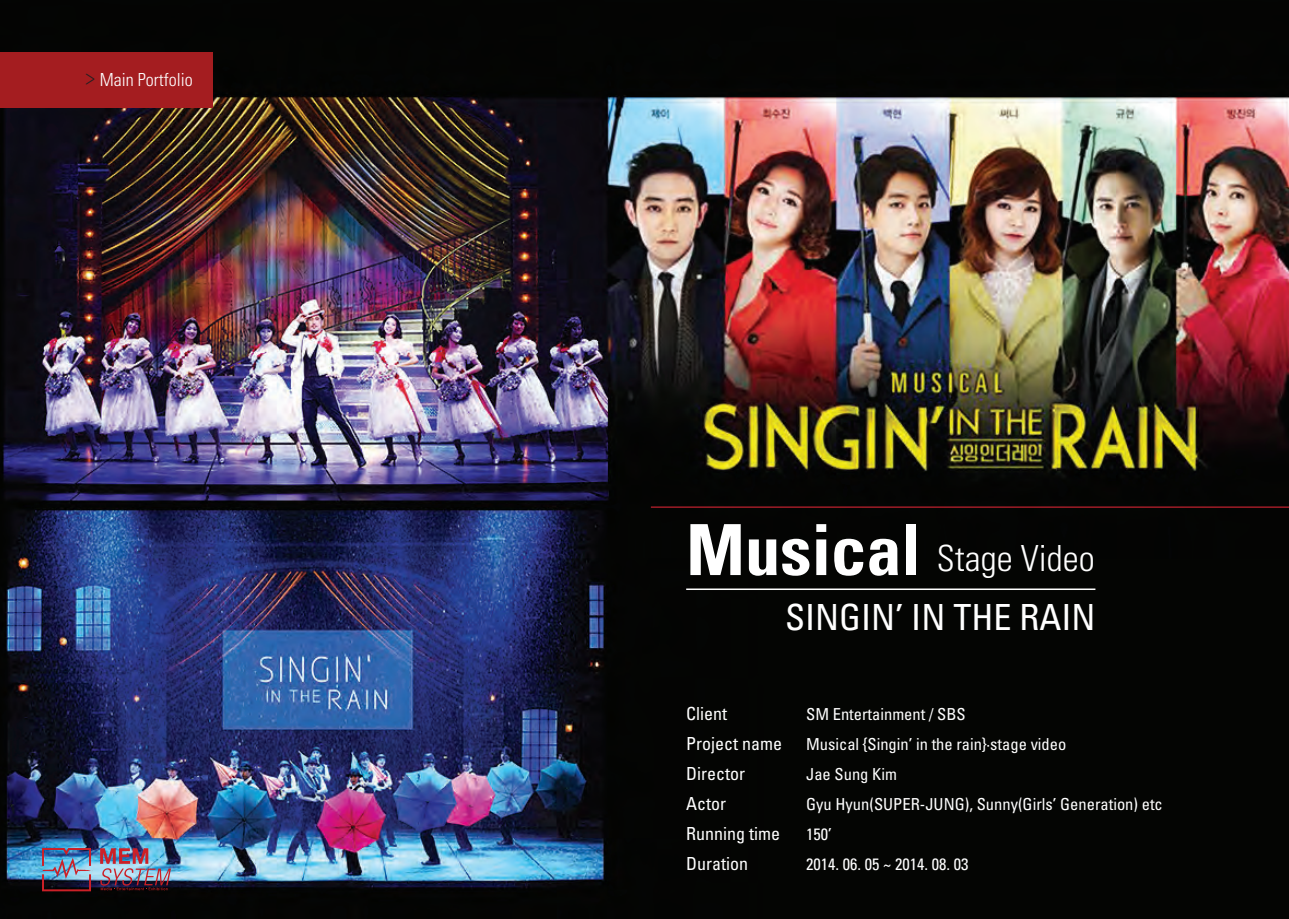
<style>
.page{position:relative;width:1289px;height:919px;background:#fff}
.page>*{position:absolute;margin:0;border:0;box-sizing:border-box;transform-origin:0 0}
.t1{font:condensed 36px/59.1px "Univers LT Std";color:#fff;text-align:right}
.t2{font:condensed 18px/30px "Univers LT Std";color:#fff}
.t3{font:300 condensed 18px "Univers LT Std";color:#fff}
.t4{font:condensed 16.5px/30px "Univers LT Std";color:#fff}
.s1{font-family:"YDVYGO Std 31";font-weight:400;font-stretch:normal;font-size:16.5px;color:#231f20}
.s2{font-weight:700;font-size:70.5px}
.s3{font-weight:300}
</style>
<div class="page">
<img style="left:0;top:0;width:1288px;height:918px">
<div style="left:0;top:52px;width:213px;height:55px;background:#a41d20"></div>
<img style="left:42px;top:847px;width:51px;height:44px">
<img style="left:100px;top:848px;width:71px;height:42px">
<hr style="left:651px;top:506px;width:637px;height:1px;background:#ec2839">
<hr style="left:686px;top:588px;width:409px;height:2px;background:#fff">
<p class="t3" style="left:85px;top:68px;width:109px"><span class="s1">&gt;</span> Main Portfolio</p>
<h1 class="t1" style="left:686px;top:528px;width:411px"><span class="s2">Musical</span> <span class="s3">Stage Video<br></span>SINGIN’ IN THE RAIN</h1>
<p class="t2" style="left:686px;top:698px;width:97px">Client<br>Project name<br>Director<br>Actor<br>Running time<br>Duration</p>
<p class="t4" style="left:806px;top:698px;width:358px">SM Entertainment / SBS<br>Musical {Singin’ in the rain}·stage video<br>Jae Sung Kim<br>Gyu Hyun(SUPER-JUNG), Sunny(Girls’ Generation) etc<br>150’<br>2014. 06. 05 ~ 2014. 08. 03</p>
</div>
